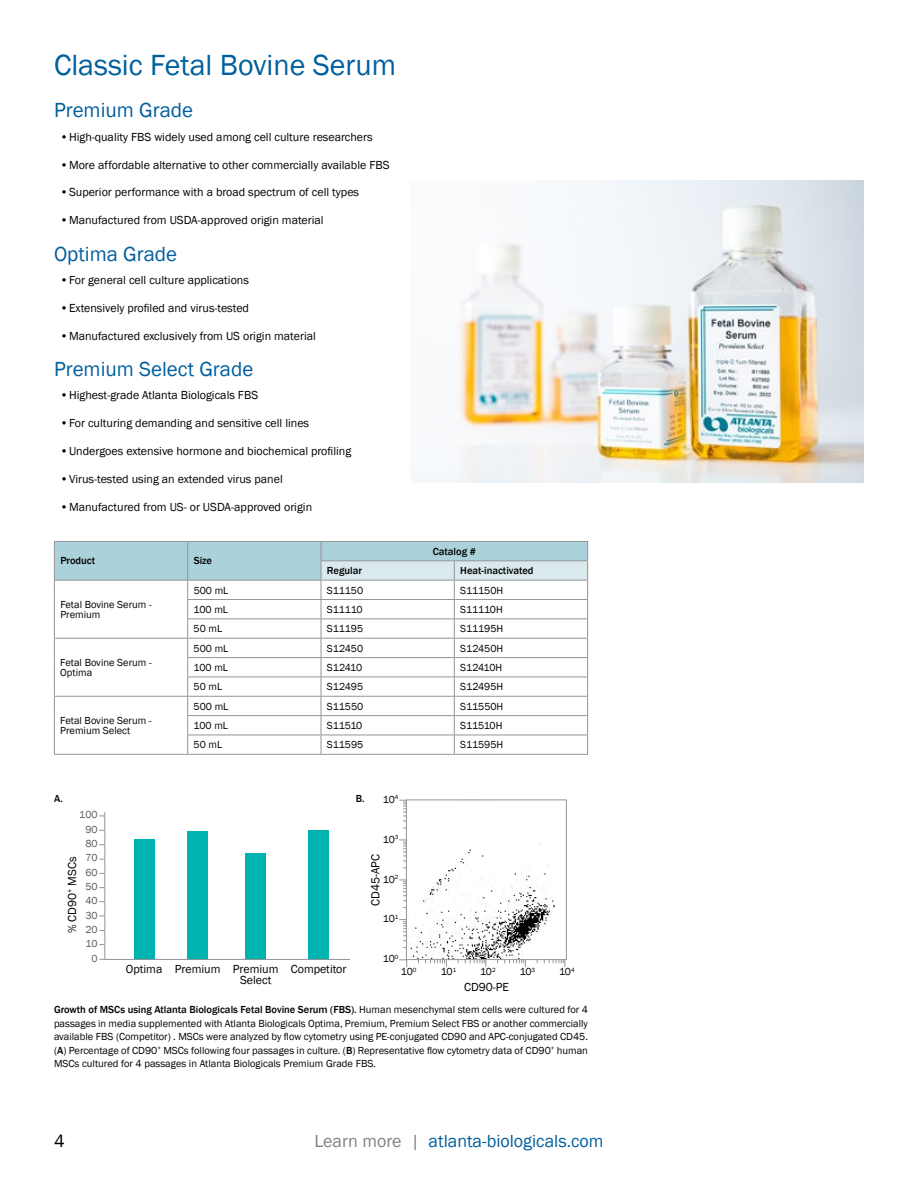
<style>
.page{position:relative;width:918px;height:1188px;background:#fff}
.page>*{position:absolute;margin:0;border:0;box-sizing:border-box;transform-origin:0 0}
.t1{font:30px "Franklin Gothic";color:#005f9e}
.t2{font:21px "Franklin Gothic";color:#005f9e}
.t3{font:18px "Franklin Gothic";color:#005f9e}
.t4{font:18px "Franklin Gothic";color:#000}
.t5{font:12px "Franklin Gothic";color:#000}
.t6{font:10.5px/13.5px "Franklin Gothic";color:#000}
.t7{font:500 10.5px "Franklin Gothic";color:#000}
.t8{font:10.5px "Franklin Gothic";letter-spacing:-.005em;color:#5a5a5a}
.t9{font:10.5px "Franklin Gothic";letter-spacing:-.02em;color:#000}
.t10{font:6.15px "Franklin Gothic";color:#000}
.s1{font-weight:500}
.s2{color:#808285}
</style>
<div class="page">
<hr style="left:54px;top:754px;width:134px;height:1px;background:#939598">
<hr style="left:188px;top:754px;width:133px;height:1px;background:#939598">
<hr style="left:321px;top:754px;width:133px;height:1px;background:#939598">
<hr style="left:454px;top:754px;width:134px;height:1px;background:#939598">
<svg style="left:54px;top:541px;width:534px;height:213px"></svg>
<hr style="left:321px;top:560px;width:133px;height:1px;background:#939598">
<hr style="left:454px;top:560px;width:134px;height:1px;background:#939598">
<img style="left:418px;top:180px;width:446px;height:303px">
<img style="left:410px;top:843px;width:145px;height:115px">
<div style="left:406px;top:800px;width:161px;height:160px;border:1px solid #939598"></div>
<svg style="left:399px;top:959px;width:8px;height:8px"></svg>
<svg style="left:425px;top:960px;width:22px;height:7px"></svg>
<svg style="left:465px;top:960px;width:21px;height:7px"></svg>
<svg style="left:504px;top:960px;width:22px;height:7px"></svg>
<svg style="left:544px;top:960px;width:21px;height:7px"></svg>
<svg style="left:399px;top:919px;width:8px;height:22px"></svg>
<svg style="left:399px;top:880px;width:8px;height:21px"></svg>
<svg style="left:399px;top:840px;width:8px;height:22px"></svg>
<svg style="left:399px;top:800px;width:8px;height:22px"></svg>
<svg style="left:99px;top:812px;width:251px;height:148px"></svg>
<h1 class="t1" style="left:54px;top:46px;width:344px">Classic Fetal Bovine Serum</h1>
<h2 class="t2" style="left:54px;top:97px;width:141px">Premium Grade</h2>
<p class="t5" style="left:60px;top:129px;width:314px">•High-quality FBS widely used among cell culture researchers</p>
<p class="t5" style="left:60px;top:157px;width:331px">•More affordable alternative to other commercially available FBS</p>
<p class="t5" style="left:60px;top:185px;width:301px">•Superior performance with a broad spectrum of cell types</p>
<p class="t5" style="left:60px;top:213px;width:265px">•Manufactured from USDA-approved origin material</p>
<h2 class="t2" style="left:54px;top:241px;width:125px">Optima Grade</h2>
<p class="t5" style="left:60px;top:273px;width:191px">•For general cell culture applications</p>
<p class="t5" style="left:60px;top:300px;width:191px">•Extensively profiled and virus-tested</p>
<p class="t5" style="left:60px;top:328px;width:257px">•Manufactured exclusively from US origin material</p>
<h2 class="t2" style="left:54px;top:356px;width:201px">Premium Select Grade</h2>
<p class="t5" style="left:60px;top:388px;width:200px">•Highest-grade Atlanta Biologicals FBS</p>
<p class="t5" style="left:60px;top:416px;width:251px">•For culturing demanding and sensitive cell lines</p>
<p class="t5" style="left:60px;top:444px;width:293px">•Undergoes extensive hormone and biochemical profiling</p>
<p class="t5" style="left:60px;top:472px;width:224px">•Virus-tested using an extended virus panel</p>
<p class="t5" style="left:60px;top:499px;width:254px">•Manufactured from US- or USDA-approved origin</p>
<p class="t7" style="left:60px;top:554px;width:36px">Product</p>
<p class="t7" style="left:194px;top:554px;width:20px">Size</p>
<p class="t7" style="left:433px;top:545px;width:45px">Catalog #</p>
<p class="t6" style="left:60px;top:599px;width:93px;line-height:10.5px">Fetal Bovine Serum -<br>Premium</p>
<p class="t6" style="left:60px;top:657px;width:93px;line-height:10.5px">Fetal Bovine Serum -<br>Optima</p>
<p class="t6" style="left:60px;top:715px;width:93px;line-height:10.5px">Fetal Bovine Serum -<br>Premium Select</p>
<p class="t7" style="left:327px;top:564px;width:36px">Regular</p>
<p class="t7" style="left:460px;top:564px;width:75px">Heat-inactivated</p>
<p class="t6" style="left:194px;top:583px;width:36px">500 mL</p>
<p class="t6" style="left:327px;top:583px;width:38px">S11150</p>
<p class="t6" style="left:460px;top:583px;width:44px">S11150H</p>
<p class="t6" style="left:194px;top:603px;width:36px">100 mL</p>
<p class="t6" style="left:327px;top:603px;width:37px">S11110</p>
<p class="t9" style="left:460px;top:603px;width:44px">S11110H</p>
<p class="t6" style="left:194px;top:622px;width:30px">50 mL</p>
<p class="t6" style="left:327px;top:622px;width:38px">S11195</p>
<p class="t6" style="left:460px;top:622px;width:44px">S11195H</p>
<p class="t6" style="left:194px;top:642px;width:36px">500 mL</p>
<p class="t6" style="left:327px;top:642px;width:38px">S12450</p>
<p class="t6" style="left:460px;top:642px;width:45px">S12450H</p>
<p class="t6" style="left:194px;top:661px;width:36px">100 mL</p>
<p class="t6" style="left:327px;top:661px;width:37px">S12410</p>
<p class="t6" style="left:460px;top:661px;width:44px">S12410H</p>
<p class="t6" style="left:194px;top:680px;width:30px">50 mL</p>
<p class="t6" style="left:327px;top:680px;width:38px">S12495</p>
<p class="t6" style="left:460px;top:680px;width:45px">S12495H</p>
<p class="t6" style="left:194px;top:700px;width:36px">500 mL</p>
<p class="t6" style="left:327px;top:700px;width:38px">S11550</p>
<p class="t6" style="left:460px;top:700px;width:45px">S11550H</p>
<p class="t6" style="left:194px;top:719px;width:36px">100 mL</p>
<p class="t6" style="left:327px;top:719px;width:37px">S11510</p>
<p class="t6" style="left:460px;top:719px;width:44px">S11510H</p>
<p class="t6" style="left:194px;top:738px;width:30px">50 mL</p>
<p class="t6" style="left:327px;top:738px;width:38px">S11595</p>
<p class="t6" style="left:460px;top:738px;width:45px">S11595H</p>
<p class="t7" style="left:54px;top:792px;width:11px">A.</p>
<p class="t7" style="left:356px;top:792px;width:10px">B.</p>
<p class="t8" style="left:79px;top:808px;width:20px">100</p>
<p class="t8" style="left:85px;top:823px;width:14px">90</p>
<p class="t8" style="left:85px;top:837px;width:14px">80</p>
<p class="t6" style="left:383px;top:793px;width:17px">10<sup>4</sup></p>
<p class="t6" style="left:383px;top:833px;width:17px">10<sup>3</sup></p>
<p class="t5" style="left:65px;top:933px;width:78px;rotate:-90deg">% CD90<sup>+</sup> MSCs</p>
<p class="t8" style="left:85px;top:851px;width:14px">70</p>
<p class="t8" style="left:85px;top:866px;width:14px">60</p>
<p class="t8" style="left:85px;top:880px;width:14px">50</p>
<p class="t8" style="left:85px;top:894px;width:14px">40</p>
<p class="t8" style="left:85px;top:909px;width:14px">30</p>
<p class="t8" style="left:85px;top:923px;width:14px">20</p>
<p class="t8" style="left:85px;top:937px;width:14px">10</p>
<p class="t8" style="left:92px;top:952px;width:8px">0</p>
<p class="t5" style="left:368px;top:906px;width:54px;rotate:-90deg">CD45-APC</p>
<p class="t6" style="left:383px;top:873px;width:17px">10<sup>2</sup></p>
<p class="t6" style="left:383px;top:912px;width:17px">10<sup>1</sup></p>
<p class="t6" style="left:383px;top:952px;width:17px">10<sup>0</sup></p>
<p class="t5" style="left:126px;top:962px;width:154px">Optima Premium Premium</p>
<p class="t10" style="left:571px;top:966px;width:5px">4</p>
<p class="t5" style="left:240px;top:973px;width:33px">Select</p>
<p class="t5" style="left:291px;top:962px;width:57px">Competitor</p>
<p class="t6" style="left:401px;top:965px;width:17px">10<sup>0</sup></p>
<p class="t6" style="left:441px;top:965px;width:17px">10<sup>1</sup></p>
<p class="t6" style="left:480px;top:965px;width:17px">10<sup>2</sup></p>
<p class="t6" style="left:520px;top:965px;width:17px">10<sup>3</sup></p>
<p class="t6" style="left:559px;top:965px;width:13px">10</p>
<p class="t5" style="left:464px;top:980px;width:47px">CD90-PE</p>
<p class="t6" style="left:54px;top:1003px;width:536px;text-align:justify"><span class="s1">Growth of MSCs using Atlanta Biologicals Fetal Bovine Serum (FBS).</span> Human mesenchymal stem cells were cultured for 4 passages in media supplemented with Atlanta Biologicals Optima, Premium, Premium Select FBS or another commercially available FBS (Competitor) . MSCs were analyzed by flow cytometry using PE-conjugated CD90 and APC-conjugated CD45. (<span class="s1">A</span>) Percentage of CD90<sup>+</sup> MSCs following four passages in culture. (<span class="s1">B</span>) Representative flow cytometry data of CD90<sup>+</sup> human MSCs cultured for 4 passages in Atlanta Biologicals Premium Grade FBS.</p>
<h3 class="t4" style="left:54px;top:1129px;width:12px">4</h3>
<h3 class="t3" style="left:314px;top:1129px;width:291px"><span class="s2">Learn more |</span> atlanta-biologicals.com</h3>
</div>
